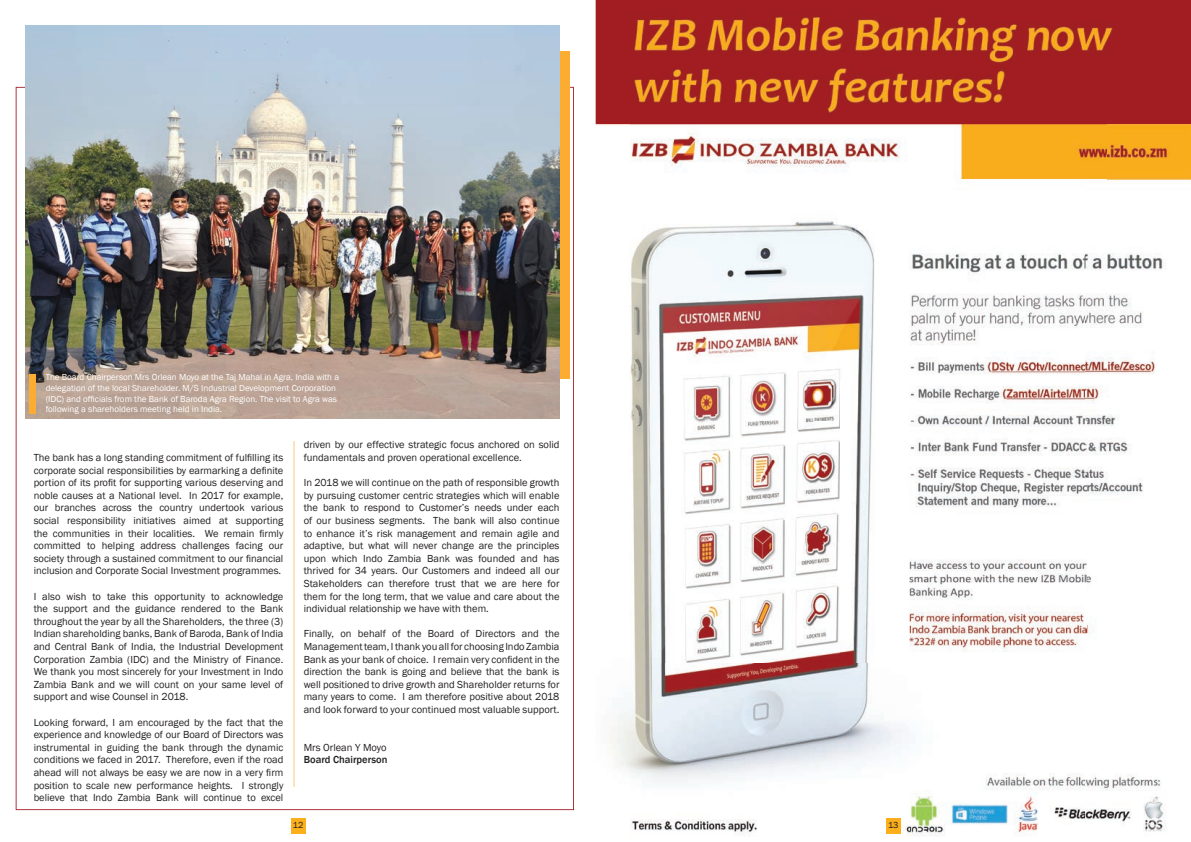
<style>
.page{position:relative;width:1191px;height:842px;background:#fff}
.page>*{position:absolute;margin:0;border:0;box-sizing:border-box;transform-origin:0 0}
.t1{font:10.5px/12.6px "Franklin Gothic";color:#231f20;text-align:justify}
.t2{font:500 10.5px "Franklin Gothic";color:#231f20}
.t3{font:9px/10.8px "Franklin Gothic";color:#fff}
.t4{font:9px "Franklin Gothic";color:#231f20}
</style>
<div class="page">
<svg style="left:16px;top:87px;width:558px;height:723px"></svg>
<div style="left:521px;top:51px;width:49px;height:328px;background:#fbac31"></div>
<img style="left:25px;top:25px;width:534px;height:394px">
<img style="left:595px;top:0;width:35px;height:125px">
<img style="left:630px;top:123px;width:490px;height:57px">
<img style="left:1120px;top:123px;width:71px;height:1px">
<img style="left:609px;top:219px;width:557px;height:617px">
<img style="left:1107px;top:124px;width:84px;height:56px">
<img style="left:596px;top:0;width:595px;height:123px">
<div style="left:30px;top:374px;width:6px;height:40px;background:#fbac31"></div>
<div style="left:886px;top:818px;width:14px;height:16px;background:#fbaf1b"></div>
<div style="left:291px;top:818px;width:14px;height:16px;background:#fbaf1b"></div>
<p class="t3" style="left:46px;top:372px;width:295px">The Board Chairperson Mrs Orlean Moyo at the Taj Mahal in Agra, India with a delegation of the local Shareholder. M/S Industrial Development Corporation (IDC) and officials from the Bank of Baroda Agra Region. The visit to Agra was following a shareholders meeting held in India.</p>
<p class="t1" style="left:34px;top:451px;width:251px">The bank has a long standing commitment of fulfilling its corporate social responsibilities by earmarking a definite portion of its profit for supporting various deserving and noble causes at a National level. In 2017 for example, our branches across the country undertook various social responsibility initiatives aimed at supporting the communities in their localities. We remain firmly committed to helping address challenges facing our society through a sustained commitment to our financial inclusion and Corporate Social Investment programmes.</p>
<p class="t1" style="left:34px;top:590px;width:251px">I also wish to take this opportunity to acknowledge the support and the guidance rendered to the Bank throughout the year by all the Shareholders, the three (3)<br>Indian shareholding banks, Bank of Baroda, Bank of India and Central Bank of India, the Industrial Development Corporation Zambia (IDC) and the Ministry of Finance.<br>We thank you most sincerely for your Investment in Indo Zambia Bank and we will count on your same level of support and wise Counsel in 2018.</p>
<p class="t1" style="left:34px;top:716px;width:251px">Looking forward, I am encouraged by the fact that the experience and knowledge of our Board of Directors was instrumental in guiding the bank through the dynamic conditions we faced in 2017. Therefore, even if the road ahead will not always be easy we are now in a very firm position to scale new performance heights. I strongly believe that Indo Zambia Bank will continue to excel</p>
<p class="t1" style="left:304px;top:439px;width:257px">driven by our effective strategic focus anchored on solid fundamentals and proven operational excellence.</p>
<p class="t1" style="left:304px;top:477px;width:257px">In 2018 we will continue on the path of responsible growth by pursuing customer centric strategies which will enable the bank to respond to Customer’s needs under each of our business segments. The bank will also continue to enhance it’s risk management and remain agile and adaptive, but what will never change are the principles upon which Indo Zambia Bank was founded and has thrived for 34 years. Our Customers and indeed all our Stakeholders can therefore trust that we are here for them for the long term, that we value and care about the individual relationship we have with them.</p>
<p class="t1" style="left:304px;top:628px;width:257px">Finally, on behalf of the Board of Directors and the Management team, I thank you all for choosing Indo Zambia Bank as your bank of choice. I remain very confident in the direction the bank is going and believe that the bank is well positioned to drive growth and Shareholder returns for many years to come. I am therefore positive about 2018 and look forward to your continued most valuable support.</p>
<p class="t1" style="left:304px;top:741px;width:84px">Mrs Orlean Y Moyo</p>
<p class="t2" style="left:304px;top:753px;width:85px">Board Chairperson</p>
<p class="t4" style="left:293px;top:820px;width:12px">12</p>
<p class="t4" style="left:888px;top:820px;width:12px">13</p>
</div>
